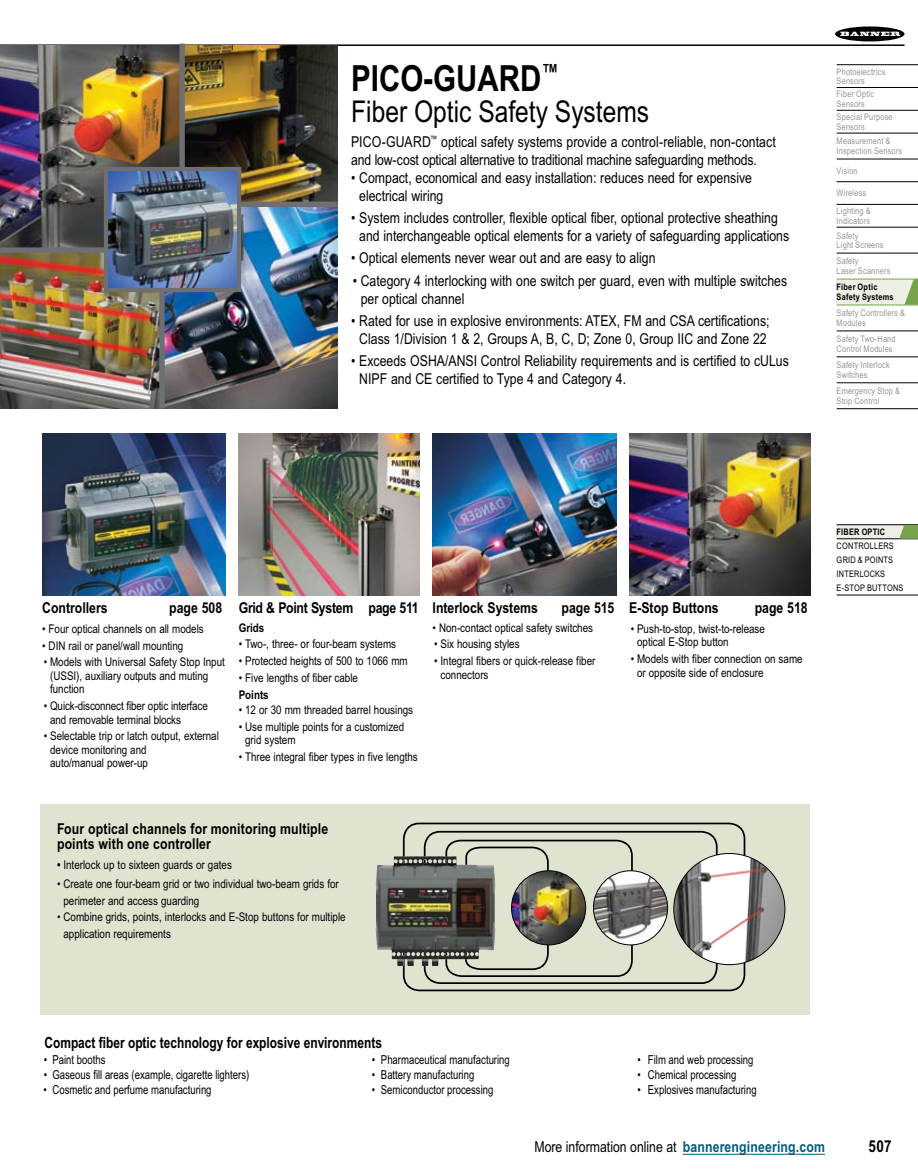
<style>
.page{position:relative;width:918px;height:1175px;background:#fff}
.page>*{position:absolute;margin:0;border:0;box-sizing:border-box;transform-origin:0 0}
.t1{font:700 36px "Arial Narrow";color:#000}
.t2{font:30px "Arial Narrow";color:#000}
.t3{font:700 16.5px "Arial Narrow";color:#000}
.t4{font:700 15.45px "Arial Narrow";color:#000;scale:.94 1}
.t5{font:15px/18px "Arial Narrow";color:#000}
.t6{font:700 15px/15.8px "Arial Narrow";color:#000}
.t7{font:700 15px "Arial Narrow";letter-spacing:-.02em;color:#000}
.t8{font:12.3px "Arial Narrow";color:#000;scale:.94 1}
.t9{font:12px/13.5px "Arial Narrow";color:#000}
.t10{font:700 12px "Arial Narrow";color:#000}
.t11{font:9px/9.8px "Arial Narrow";letter-spacing:.02em;color:#939598}
.t12{font:9px/14.1px "Arial Narrow";letter-spacing:.02em;color:#000}
.t13{font:700 9px/9.8px "Arial Narrow";letter-spacing:.025em;color:#000}
.s1{font-weight:700}
.s2{font-weight:700;color:#005d7f}
</style>
<div class="page">
<div style="left:837px;top:525px;width:81px;height:14px;background:#ecefe4"></div>
<hr style="left:837px;top:524px;width:81px;height:1px;background:#000">
<hr style="left:837px;top:538px;width:81px;height:1px;background:#000">
<hr style="left:837px;top:595px;width:81px;height:1px;background:#000">
<svg style="left:899px;top:525px;width:19px;height:13px"></svg>
<hr style="left:0;top:44px;width:904px;height:2px;background:#000">
<div style="left:837px;top:279px;width:81px;height:26px;background:#ecefe4"></div>
<hr style="left:837px;top:110px;width:81px;height:1px;background:#000">
<hr style="left:837px;top:133px;width:81px;height:1px;background:#000">
<hr style="left:837px;top:159px;width:81px;height:1px;background:#000">
<hr style="left:837px;top:181px;width:81px;height:1px;background:#000">
<hr style="left:837px;top:204px;width:81px;height:1px;background:#000">
<hr style="left:837px;top:227px;width:81px;height:1px;background:#000">
<hr style="left:837px;top:253px;width:81px;height:1px;background:#000">
<hr style="left:837px;top:331px;width:81px;height:1px;background:#000">
<hr style="left:837px;top:356px;width:81px;height:1px;background:#000">
<hr style="left:837px;top:382px;width:81px;height:1px;background:#000">
<hr style="left:837px;top:408px;width:81px;height:1px;background:#000">
<hr style="left:837px;top:64px;width:81px;height:1px;background:#000">
<hr style="left:837px;top:87px;width:81px;height:1px;background:#000">
<hr style="left:837px;top:279px;width:81px;height:1px;background:#78a249">
<hr style="left:837px;top:305px;width:81px;height:1px;background:#78a249">
<hr style="left:683px;top:1153px;width:142px;height:1px;background:#005d7f">
<svg style="left:835px;top:26px;width:69px;height:15px"></svg>
<svg style="left:840px;top:32px;width:60px;height:4px"></svg>
<svg style="left:905px;top:279px;width:13px;height:26px"></svg>
<div style="left:40px;top:804px;width:770px;height:210px;background:#dfe4d1"></div>
<img style="left:42px;top:434px;width:184px;height:162px">
<img style="left:239px;top:434px;width:180px;height:162px">
<img style="left:433px;top:434px;width:183px;height:161px">
<img style="left:629px;top:434px;width:182px;height:162px">
<img style="left:0;top:253px;width:159px;height:155px">
<img style="left:165px;top:207px;width:173px;height:201px">
<img style="left:185px;top:46px;width:153px;height:156px">
<img style="left:0;top:46px;width:179px;height:201px">
<div style="left:179px;top:44px;width:6px;height:195px;background:#6d6f71"></div>
<div style="left:118px;top:202px;width:220px;height:5px;background:#6d6f71"></div>
<div style="left:0;top:247px;width:179px;height:6px;background:#6d6f71"></div>
<div style="left:159px;top:204px;width:6px;height:204px;background:#6d6f71"></div>
<img style="left:109px;top:172px;width:127px;height:115px">
<div style="left:104px;top:167px;width:137px;height:125px;border:4px solid #6d6f71"></div>
<img style="left:445px;top:839px;width:189px;height:138px">
<img style="left:594px;top:870px;width:74px;height:75px;border-radius:37px">
<div style="left:593px;top:870px;width:75px;height:75px;border:1px solid #000;border-radius:50%"></div>
<div style="left:424px;top:831px;width:294px;height:153px;border:2px solid #000;border-radius:16px"></div>
<div style="left:403px;top:822px;width:342px;height:169px;border:2px solid #000;border-radius:16px"></div>
<img style="left:674px;top:854px;width:111px;height:110px">
<img style="left:375px;top:856px;width:121px;height:110px">
<h1 class="t1" style="left:351px;top:57px;width:209px">PICO-GUARD<sup>™</sup></h1>
<h2 class="t2" style="left:351px;top:95px;width:300px">Fiber Optic Safety Systems</h2>
<p class="t5" style="left:351px;top:132px;width:426px">Pico-Guard<sup>™</sup> optical safety systems provide a control-reliable, non-contact and low-cost optical alternative to traditional machine safeguarding methods.</p>
<p class="t5" style="left:359px;top:168px;width:394px;text-indent:-8px">• Compact, economical and easy installation: reduces need for expensive electrical wiring</p>
<p class="t5" style="left:359px;top:209px;width:431px;text-indent:-8px">• System includes controller, flexible optical fiber, optional protective sheathing and interchangeable optical elements for a variety of safeguarding applications</p>
<p class="t5" style="left:351px;top:249px;width:306px">• Optical elements never wear out and are easy to align</p>
<p class="t5" style="left:361px;top:271px;width:428px;text-indent:-8px">• Category 4 interlocking with one switch per guard, even with multiple switches per optical channel</p>
<p class="t5" style="left:351px;top:312px;width:420px;text-align:center">• Rated for use in explosive environments: ATEX, FM and CSA certifications;<br>Class 1/Division 1 &amp; 2, Groups A, B, C, D; Zone 0, Group IIC and Zone 22</p>
<p class="t5" style="left:359px;top:352px;width:431px;text-indent:-8px">• Exceeds OSHA/ANSI Control Reliability requirements and is certified to cULus<br>NIPF and CE certified to Type 4 and Category 4.</p>
<p class="t11" style="left:837px;top:66px;width:50px">Photoelectrics<br>Sensors</p>
<p class="t11" style="left:837px;top:89px;width:39px">Fiber Optic<br>Sensors</p>
<p class="t11" style="left:837px;top:112px;width:58px">Special Purpose<br>Sensors</p>
<p class="t11" style="left:837px;top:136px;width:67px">Measurement &amp;<br>Inspection Sensors</p>
<p class="t11" style="left:837px;top:165px;width:23px">Vision</p>
<p class="t11" style="left:837px;top:184px;width:35px;line-height:17.9px">Wireless<br>Lighting &amp;</p>
<p class="t11" style="left:837px;top:213px;width:35px;line-height:14.5px">Indicators<br>Safety</p>
<p class="t11" style="left:837px;top:237px;width:48px;line-height:16.2px">Light Screens<br>Safety</p>
<p class="t11" style="left:837px;top:266px;width:55px">Laser Scanners</p>
<p class="t13" style="left:837px;top:282px;width:59px">Fiber Optic<br>Safety Systems</p>
<p class="t11" style="left:837px;top:308px;width:70px">Safety Controllers &amp;<br>Modules</p>
<p class="t11" style="left:837px;top:334px;width:61px">Safety Two-Hand<br>Control Modules</p>
<p class="t11" style="left:837px;top:360px;width:55px">Safety Interlock<br>Switches</p>
<p class="t11" style="left:837px;top:386px;width:65px">Emergency Stop &amp;<br>Stop Control</p>
<p class="t6" style="left:42px;top:600px;width:67px">Controllers</p>
<p class="t6" style="left:169px;top:600px;width:54px">page 508</p>
<p class="t9" style="left:42px;top:622px;width:163px">• Four optical channels on all models</p>
<p class="t9" style="left:42px;top:638px;width:143px">• DIN rail or panel/wall mounting</p>
<p class="t9" style="left:50px;top:655px;width:176px;text-indent:-6px">• Models with Universal Safety Stop Input (USSI), auxiliary outputs and muting function</p>
<p class="t9" style="left:50px;top:699px;width:159px;text-indent:-6px">• Quick-disconnect fiber optic interface and removable terminal blocks</p>
<p class="t9" style="left:50px;top:729px;width:170px;text-indent:-6px">• Selectable trip or latch output, external device monitoring and<br>auto/manual power-up</p>
<p class="t7" style="left:239px;top:599px;width:182px">Grid &amp; Point System page 511</p>
<p class="t10" style="left:239px;top:620px;width:27px">Grids</p>
<p class="t9" style="left:239px;top:637px;width:159px">• Two-, three- or four-beam systems</p>
<p class="t9" style="left:239px;top:654px;width:171px">• Protected heights of 500 to 1066 mm</p>
<p class="t9" style="left:239px;top:671px;width:121px">• Five lengths of fiber cable</p>
<p class="t10" style="left:239px;top:687px;width:32px">Points</p>
<p class="t9" style="left:239px;top:703px;width:176px">• 12 or 30 mm threaded barrel housings</p>
<p class="t9" style="left:245px;top:719px;width:161px;text-indent:-6px">• Use multiple points for a customized grid system</p>
<p class="t9" style="left:239px;top:750px;width:181px">• Three integral fiber types in five lengths</p>
<p class="t6" style="left:433px;top:600px;width:107px">Interlock Systems</p>
<p class="t6" style="left:562px;top:600px;width:54px">page 515</p>
<p class="t9" style="left:433px;top:620px;width:162px">• Non-contact optical safety switches</p>
<p class="t9" style="left:434px;top:637px;width:87px">• Six housing styles</p>
<p class="t9" style="left:441px;top:654px;width:156px;text-indent:-6px">• Integral fibers or quick-release fiber connectors</p>
<p class="t6" style="left:629px;top:600px;width:91px">E-Stop Buttons</p>
<p class="t6" style="left:755px;top:600px;width:54px">page 518</p>
<p class="t9" style="left:637px;top:622px;width:129px;text-indent:-6px">• Push-to-stop, twist-to-release optical E-Stop button</p>
<p class="t9" style="left:637px;top:652px;width:167px;text-indent:-6px">• Models with fiber connection on same or opposite side of enclosure</p>
<p class="t6" style="left:57px;top:820px;width:273px">Four optical channels for monitoring multiple points with one controller</p>
<p class="t9" style="left:57px;top:857px;width:176px"><span class="s1">•</span> Interlock up to sixteen guards or gates</p>
<p class="t9" style="left:63px;top:875px;width:277px;line-height:16.5px;text-indent:-6px">• Create one four-beam grid or two individual two-beam grids for perimeter and access guarding</p>
<p class="t9" style="left:63px;top:908px;width:284px;line-height:16.5px;text-indent:-6px">• Combine grids, points, interlocks and E-Stop buttons for multiple application requirements</p>
<p class="t13" style="left:837px;top:526px;width:50px">FIBER OPTIC</p>
<p class="t12" style="left:837px;top:538px;width:68px">CONTROLLERS<br>GRID &amp; POINTS<br>INTERLOCKS<br>E-STOP BUTTONS</p>
<p class="t4" style="left:45px;top:1033px;width:361px">Compact fiber optic technology for explosive environments</p>
<p class="t8" style="left:44px;top:1053px;width:67px">• Paint booths</p>
<p class="t8" style="left:372px;top:1053px;width:148px">• Pharmaceutical manufacturing</p>
<p class="t8" style="left:637px;top:1053px;width:125px">• Film and web processing</p>
<p class="t8" style="left:44px;top:1068px;width:220px">• Gaseous fill areas (example, cigarette lighters)</p>
<p class="t8" style="left:372px;top:1068px;width:110px">• Battery manufacturing</p>
<p class="t8" style="left:637px;top:1068px;width:107px">• Chemical processing</p>
<p class="t8" style="left:43px;top:1083px;width:180px">• Cosmetic and perfume manufacturing</p>
<p class="t8" style="left:372px;top:1083px;width:131px">• Semiconductor processing</p>
<p class="t8" style="left:637px;top:1083px;width:128px">• Explosives manufacturing</p>
<p class="t5" style="left:534px;top:1137px;width:292px">More information online at <span class="s2">bannerengineering.com</span></p>
<h3 class="t3" style="left:869px;top:1136px;width:25px">507</h3>
</div>
